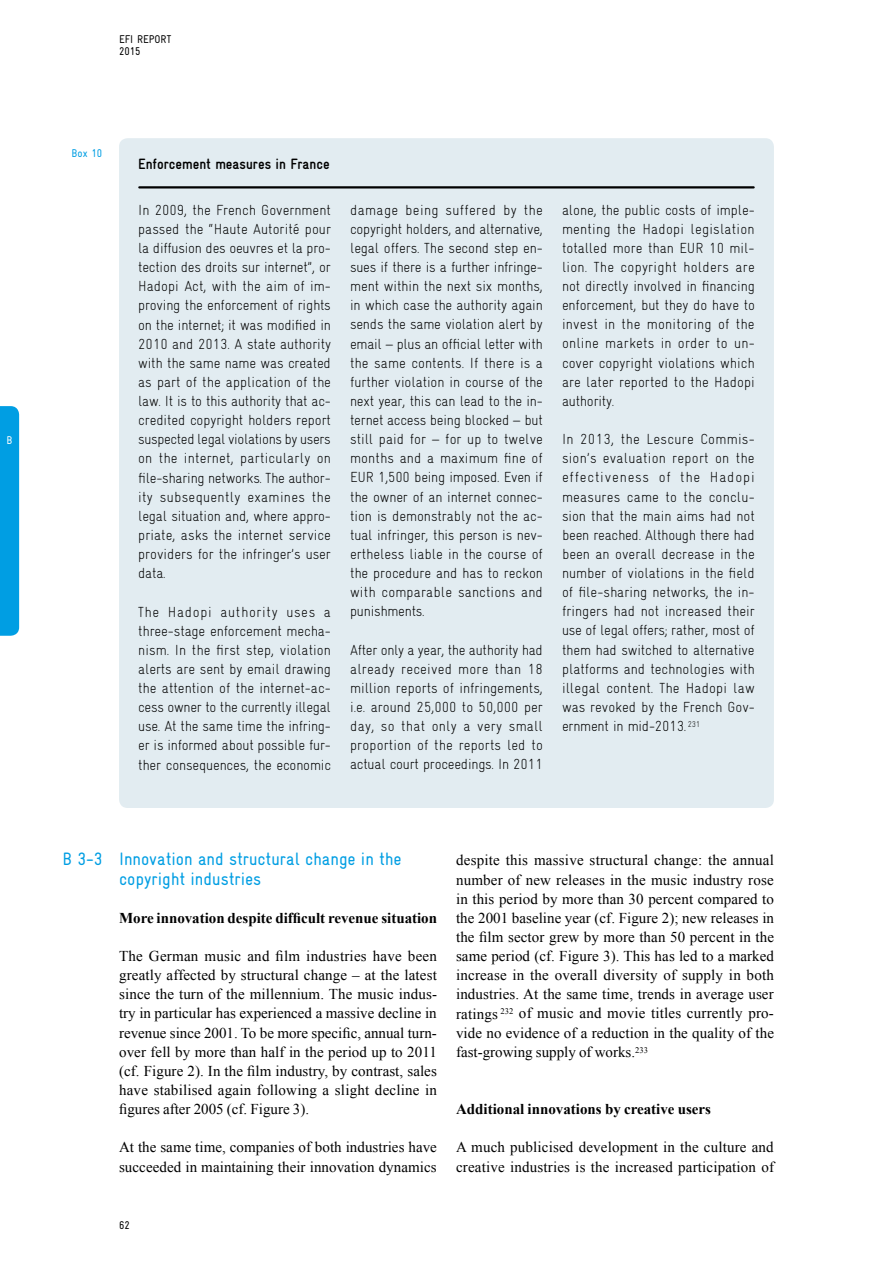
<style>
.page{position:relative;width:893px;height:1263px;background:#fff}
.page>*{position:absolute;margin:0;border:0;box-sizing:border-box;transform-origin:0 0}
.t1{font:condensed 18px/19.2px "Gravur";color:#009ee3}
.t2{font:15px/19.2px "Times New Roman";letter-spacing:.005em;color:#000;text-align:justify}
.t3{font:700 15px "Times New Roman";color:#000}
.t4{font:700 condensed 15px "Gravur";color:#000}
.t5{font:300 condensed 14.7px/19.2px "Gravur";letter-spacing:-.01em;color:#000;text-align:justify}
.t6{font:condensed 11.25px/12px "Gravur";color:#000}
.t7{font:condensed 11.25px "Gravur";color:#009ee3}
.t8{font:condensed 11.25px "Gravur";color:#fff}
</style>
<div class="page">
<div style="left:0;top:406px;width:19px;height:230px;background:#009ee3"></div>
<div style="left:119px;top:138px;width:655px;height:670px;background:#e2ecf1;border-radius:9px"></div>
<hr style="left:139px;top:186px;width:615px;height:2px;background:#000">
<p class="t8" style="left:6px;top:434px;width:7px">B</p>
<p class="t6" style="left:119px;top:33px;width:54px">EFI Report<br>2015</p>
<p class="t7" style="left:72px;top:147px;width:32px">Box 10</p>
<p class="t4" style="left:138px;top:156px;width:193px">Enforcement measures in France</p>
<p class="t5" style="left:138px;top:200px;width:194px;text-align:left">In 2009, the French Government passed the “Haute Autorité pour la diffusion des oeuvres et la pro&shy;tection des droits sur internet”, or<br>Hadopi Act, with the aim of im&shy;proving the enforcement of rights on the internet; it was modified in<br>2010 and 2013. A state authority with the same name was created as part of the application of the law. It is to this authority that ac&shy;credited copyright holders report suspected legal violations by users on the internet, particularly on file-sharing networks. The author&shy;ity subsequently examines the legal situation and, where appro&shy;priate, asks the internet service providers for the infringer’s user data.</p>
<p class="t5" style="left:138px;top:602px;width:194px">The Hadopi authority uses a three-stage enforcement mecha&shy;nism. In the first step, violation alerts are sent by email drawing the attention of the internet-ac&shy;cess owner to the currently illegal use. At the same time the infring&shy;er is informed about possible fur&shy;ther consequences, the economic</p>
<p class="t5" style="left:350px;top:200px;width:194px">damage being suffered by the copyright holders, and alternative, legal offers. The second step en&shy;sues if there is a further infringe&shy;ment within the next six months, in which case the authority again sends the same violation alert by email — plus an official letter with the same contents. If there is a further violation in course of the next year, this can lead to the in&shy;ternet access being blocked — but still paid for — for up to twelve months and a maximum fine of EUR 1,500 being imposed. Even if the owner of an internet connec&shy;tion is demonstrably not the ac&shy;tual infringer, this person is nev&shy;ertheless liable in the course of the procedure and has to reckon with comparable sanctions and punishments.</p>
<p class="t5" style="left:350px;top:640px;width:194px">After only a year, the authority had already received more than 18 million reports of infringements, i.e. around 25,000 to 50,000 per day, so that only a very small proportion of the reports led to actual court proceedings. In 2011</p>
<p class="t5" style="left:562px;top:200px;width:194px">alone, the public costs of imple&shy;menting the Hadopi legislation totalled more than EUR 10 mil&shy;lion. The copyright holders are not directly involved in financing enforcement, but they do have to invest in the monitoring of the online markets in order to un&shy;cover copyright violations which are later reported to the Hadopi authority.</p>
<p class="t5" style="left:562px;top:429px;width:194px">In 2013, the Lescure Commis&shy;sion’s evaluation report on the effectiveness of the Hadopi measures came to the conclu&shy;sion that the main aims had not been reached. Although there had been an overall decrease in the number of violations in the field of file-sharing networks, the in&shy;fringers had not increased their use of legal offers; rather, most of them had switched to alternative platforms and technologies with illegal content. The Hadopi law was revoked by the French Gov&shy;ernment in mid-2013. <sup>231</sup></p>
<p class="t1" style="left:63px;top:850px;width:41px">B 3-3</p>
<p class="t1" style="left:119px;top:850px;width:284px">Innovation and structural change in the copyright industries</p>
<p class="t3" style="left:119px;top:907px;width:319px">More innovation despite difficult revenue situation</p>
<p class="t2" style="left:119px;top:946px;width:320px">The German music and film industries have been greatly affected by structural change – at the latest since the turn of the millennium. The music indus&shy;try in particular has experienced a massive decline in revenue since 2001. To be more specific, annual turn&shy;over fell by more than half in the period up to 2011 (cf. Figure 2). In the film industry, by contrast, sales have stabilised again following a slight decline in figures after 2005 (cf. Figure 3).</p>
<p class="t2" style="left:119px;top:1137px;width:319px">At the same time, companies of both industries have succeeded in maintaining their innovation dynamics</p>
<p class="t6" style="left:119px;top:1219px;width:12px">62</p>
<p class="t2" style="left:456px;top:850px;width:320px">despite this massive structural change: the annual number of new releases in the music industry rose in this period by more than 30 percent compared to the 2001 baseline year (cf. Figure 2); new releases in the film sector grew by more than 50 percent in the same period (cf. Figure 3). This has led to a marked increase in the overall diversity of supply in both industries. At the same time, trends in average user ratings <sup>232</sup> of music and movie titles currently pro&shy;vide no evidence of a reduction in the quality of the fast-growing supply of works.<sup>233</sup></p>
<p class="t3" style="left:456px;top:1099px;width:257px">Additional innovations by creative users</p>
<p class="t2" style="left:456px;top:1137px;width:319px">A much publicised development in the culture and creative industries is the increased participation of</p>
</div>
